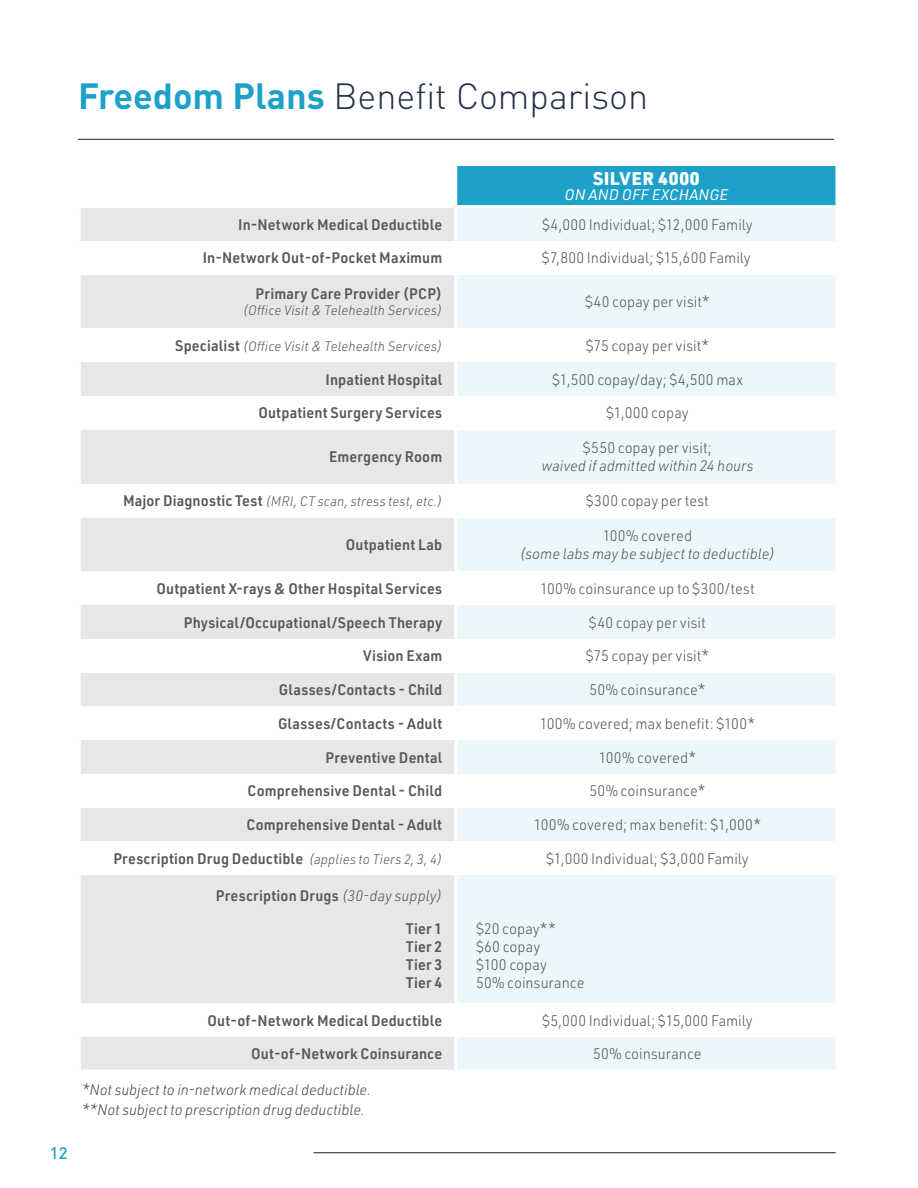
<style>
.page{position:relative;width:918px;height:1188px;background:#fff}
.page>*{position:absolute;margin:0;border:0;box-sizing:border-box;transform-origin:0 0}
.t1{font:300 36px "DINOT";color:#24304a}
.t2{font:900 18px "URWDIN";letter-spacing:.035em;color:#fff}
.t3{font:500 16.5px "DINOT";color:#1da1c9}
.t4{font:600 15px/18px "URWDIN";letter-spacing:.015em;color:#57585a;text-align:justify;scale:.95 1}
.t5{font:300 15px/18px "URWDIN";letter-spacing:.005em;color:#57585a;scale:.96 1}
.t6{font:italic 300 15px/18px "URWDIN";letter-spacing:-.005em;color:#57585a;text-align:center;scale:.96 1}
.t7{font:italic 300 15px/19.5px "URWDIN";letter-spacing:-.005em;color:#4b4c4d;scale:.95 1}
.t8{font:italic 15px "URWDIN";letter-spacing:.01em;color:#fff}
.t9{font:italic 300 13.5px "URWDIN";letter-spacing:.01em;color:#57585a;scale:.95 1}
.s1{font-weight:700;color:#1da1c9}
.s2{font-weight:600;font-style:normal;font-size:15px}
.s3{font-style:normal}
.s4{font-weight:300;font-style:italic;font-size:13.5px}
.s5{font-weight:300;font-style:italic}
</style>
<div class="page">
<hr style="left:314px;top:1152px;width:522px;height:1px;background:#231f20">
<hr style="left:78px;top:139px;width:756px;height:1px;background:#231f20">
<div style="left:456px;top:166px;width:381px;height:41px;background:#1da1c9"></div>
<div style="left:79px;top:207px;width:377px;height:34px;background:#e6e7e9"></div>
<div style="left:79px;top:275px;width:377px;height:54px;background:#e6e7e9"></div>
<div style="left:79px;top:362px;width:377px;height:34px;background:#e6e7e9"></div>
<div style="left:79px;top:430px;width:377px;height:54px;background:#e6e7e9"></div>
<div style="left:79px;top:518px;width:377px;height:54px;background:#e6e7e9"></div>
<div style="left:79px;top:605px;width:377px;height:34px;background:#e6e7e9"></div>
<div style="left:79px;top:673px;width:377px;height:34px;background:#e6e7e9"></div>
<div style="left:79px;top:740px;width:377px;height:34px;background:#e6e7e9"></div>
<div style="left:79px;top:808px;width:377px;height:34px;background:#e6e7e9"></div>
<div style="left:79px;top:875px;width:377px;height:129px;background:#e6e7e9"></div>
<div style="left:79px;top:1037px;width:377px;height:34px;background:#e6e7e9"></div>
<div style="left:456px;top:207px;width:381px;height:34px;background:#ebf7fa"></div>
<div style="left:456px;top:275px;width:381px;height:54px;background:#ebf7fa"></div>
<div style="left:456px;top:362px;width:381px;height:34px;background:#ebf7fa"></div>
<div style="left:456px;top:430px;width:381px;height:54px;background:#ebf7fa"></div>
<div style="left:456px;top:518px;width:381px;height:54px;background:#ebf7fa"></div>
<div style="left:456px;top:605px;width:381px;height:34px;background:#ebf7fa"></div>
<div style="left:456px;top:673px;width:381px;height:34px;background:#ebf7fa"></div>
<div style="left:456px;top:740px;width:381px;height:34px;background:#ebf7fa"></div>
<div style="left:456px;top:808px;width:381px;height:34px;background:#ebf7fa"></div>
<div style="left:456px;top:875px;width:381px;height:129px;background:#ebf7fa"></div>
<div style="left:456px;top:1037px;width:381px;height:34px;background:#ebf7fa"></div>
<hr style="left:836px;top:166px;width:2px;height:39px;background:#fff">
<hr style="left:456px;top:205px;width:381px;height:3px;background:#fff">
<hr style="left:456px;top:1070px;width:381px;height:3px;background:#fff">
<hr style="left:78px;top:208px;width:3px;height:33px;background:#fff">
<hr style="left:454px;top:208px;width:3px;height:33px;background:#fff">
<hr style="left:836px;top:208px;width:2px;height:33px;background:#fff">
<hr style="left:78px;top:275px;width:3px;height:54px;background:#fff">
<hr style="left:454px;top:275px;width:3px;height:54px;background:#fff">
<hr style="left:836px;top:275px;width:2px;height:54px;background:#fff">
<hr style="left:78px;top:362px;width:3px;height:34px;background:#fff">
<hr style="left:454px;top:362px;width:3px;height:34px;background:#fff">
<hr style="left:836px;top:362px;width:2px;height:34px;background:#fff">
<hr style="left:78px;top:430px;width:3px;height:54px;background:#fff">
<hr style="left:454px;top:430px;width:3px;height:54px;background:#fff">
<hr style="left:836px;top:430px;width:2px;height:54px;background:#fff">
<hr style="left:78px;top:518px;width:3px;height:54px;background:#fff">
<hr style="left:454px;top:518px;width:3px;height:54px;background:#fff">
<hr style="left:836px;top:518px;width:2px;height:54px;background:#fff">
<hr style="left:78px;top:605px;width:3px;height:34px;background:#fff">
<hr style="left:454px;top:605px;width:3px;height:34px;background:#fff">
<hr style="left:836px;top:605px;width:2px;height:34px;background:#fff">
<hr style="left:78px;top:673px;width:3px;height:34px;background:#fff">
<hr style="left:454px;top:673px;width:3px;height:34px;background:#fff">
<hr style="left:836px;top:673px;width:2px;height:34px;background:#fff">
<hr style="left:78px;top:740px;width:3px;height:34px;background:#fff">
<hr style="left:454px;top:740px;width:3px;height:34px;background:#fff">
<hr style="left:836px;top:740px;width:2px;height:34px;background:#fff">
<hr style="left:78px;top:808px;width:3px;height:34px;background:#fff">
<hr style="left:454px;top:808px;width:3px;height:34px;background:#fff">
<hr style="left:836px;top:808px;width:2px;height:34px;background:#fff">
<hr style="left:78px;top:875px;width:3px;height:129px;background:#fff">
<hr style="left:454px;top:875px;width:3px;height:129px;background:#fff">
<hr style="left:836px;top:875px;width:2px;height:129px;background:#fff">
<hr style="left:78px;top:1037px;width:3px;height:33px;background:#fff">
<hr style="left:454px;top:1037px;width:3px;height:33px;background:#fff">
<hr style="left:836px;top:1037px;width:2px;height:33px;background:#fff">
<hr style="left:78px;top:1070px;width:378px;height:3px;background:#fff">
<hr style="left:454px;top:166px;width:3px;height:39px;background:#fff">
<hr style="left:78px;top:205px;width:378px;height:3px;background:#fff">
<h2 class="t1" style="left:78px;top:68px;width:572px"><span class="s1">Freedom Plans</span> Benefit Comparison</h2>
<p class="t3" style="left:50px;top:1140px;width:19px">12</p>
<p class="t2" style="left:593px;top:166px;width:108px">SILVER 4000</p>
<p class="t8" style="left:564px;top:184px;width:165px">ON AND OFF EXCHANGE</p>
<p class="t4" style="left:238px;top:215px;width:216px">In-Network Medical Deductible</p>
<p class="t5" style="left:542px;top:215px;width:221px">$4,000 Individual; $12,000 Family</p>
<p class="t4" style="left:203px;top:248px;width:254px">In-Network Out-of-Pocket Maximum</p>
<p class="t5" style="left:542px;top:248px;width:219px">$7,800 Individual; $15,600 Family</p>
<p class="t4" style="left:256px;top:284px;width:198px">Primary Care Provider (PCP)</p>
<p class="t9" style="left:243px;top:302px;width:211px">(Office Visit &amp; Telehealth Services)</p>
<p class="t5" style="left:585px;top:292px;width:131px">$40 copay per visit*</p>
<p class="t9" style="left:175px;top:337px;width:282px"><span class="s2">Specialist</span> (Office Visit &amp; Telehealth Services)</p>
<p class="t5" style="left:586px;top:336px;width:130px">$75 copay per visit*</p>
<p class="t4" style="left:326px;top:370px;width:124px">Inpatient Hospital</p>
<p class="t5" style="left:552px;top:370px;width:200px">$1,500 copay/day; $4,500 max</p>
<p class="t4" style="left:258px;top:403px;width:195px">Outpatient Surgery Services</p>
<p class="t5" style="left:606px;top:404px;width:88px">$1,000 copay</p>
<p class="t4" style="left:329px;top:447px;width:121px">Emergency Room</p>
<p class="t6" style="left:541px;top:438px;width:223px"><span class="s3">$550 copay per visit;<br></span>waived if admitted within 24 hours</p>
<p class="t9" style="left:123px;top:492px;width:337px"><span class="s2">Major Diagnostic Test</span> (MRI, CT scan, stress test, etc.)</p>
<p class="t5" style="left:586px;top:491px;width:130px">$300 copay per test</p>
<p class="t4" style="left:346px;top:535px;width:103px">Outpatient Lab</p>
<p class="t6" style="left:520px;top:526px;width:267px"><span class="s3">100% covered<br></span>(some labs may be subject to deductible)</p>
<p class="t4" style="left:157px;top:579px;width:302px">Outpatient X-rays &amp; Other Hospital Services</p>
<p class="t5" style="left:540px;top:579px;width:225px">100% coinsurance up to $300/test</p>
<p class="t4" style="left:184px;top:613px;width:274px">Physical/Occupational/Speech Therapy</p>
<p class="t5" style="left:589px;top:613px;width:123px">$40 copay per visit</p>
<p class="t4" style="left:363px;top:646px;width:85px">Vision Exam</p>
<p class="t5" style="left:586px;top:647px;width:130px">$75 copay per visit*</p>
<p class="t4" style="left:279px;top:680px;width:173px">Glasses/Contacts - Child</p>
<p class="t5" style="left:589px;top:680px;width:122px">50% coinsurance*</p>
<p class="t4" style="left:278px;top:714px;width:174px">Glasses/Contacts - Adult</p>
<p class="t5" style="left:540px;top:714px;width:226px">100% covered; max benefit: $100*</p>
<p class="t4" style="left:325px;top:748px;width:124px">Preventive Dental</p>
<p class="t5" style="left:599px;top:748px;width:103px">100% covered*</p>
<p class="t4" style="left:248px;top:781px;width:206px">Comprehensive Dental - Child</p>
<p class="t5" style="left:589px;top:782px;width:122px">50% coinsurance*</p>
<p class="t4" style="left:247px;top:815px;width:207px">Comprehensive Dental - Adult</p>
<p class="t5" style="left:534px;top:815px;width:238px">100% covered; max benefit: $1,000*</p>
<p class="t4" style="left:113px;top:849px;width:348px">Prescription Drug Deductible <span class="s4">(applies to Tiers 2, 3, 4)</span></p>
<p class="t5" style="left:546px;top:849px;width:213px">$1,000 Individual; $3,000 Family</p>
<p class="t4" style="left:216px;top:886px;width:240px">Prescription Drugs <span class="s5">(30-day supply)</span></p>
<p class="t4" style="left:406px;top:919px;width:40px">Tier 1<br>Tier 2<br>Tier 3<br>Tier 4</p>
<p class="t5" style="left:476px;top:920px;width:115px">$20 copay**<br>$60 copay<br>$100 copay<br>50% coinsurance</p>
<p class="t4" style="left:208px;top:1011px;width:249px">Out-of-Network Medical Deductible</p>
<p class="t5" style="left:542px;top:1011px;width:221px">$5,000 Individual; $15,000 Family</p>
<p class="t4" style="left:251px;top:1044px;width:203px">Out-of-Network Coinsurance</p>
<p class="t5" style="left:593px;top:1044px;width:115px">50% coinsurance</p>
<p class="t7" style="left:82px;top:1080px;width:306px">*Not subject to in-network medical deductible. **Not subject to prescription drug deductible.</p>
</div>
